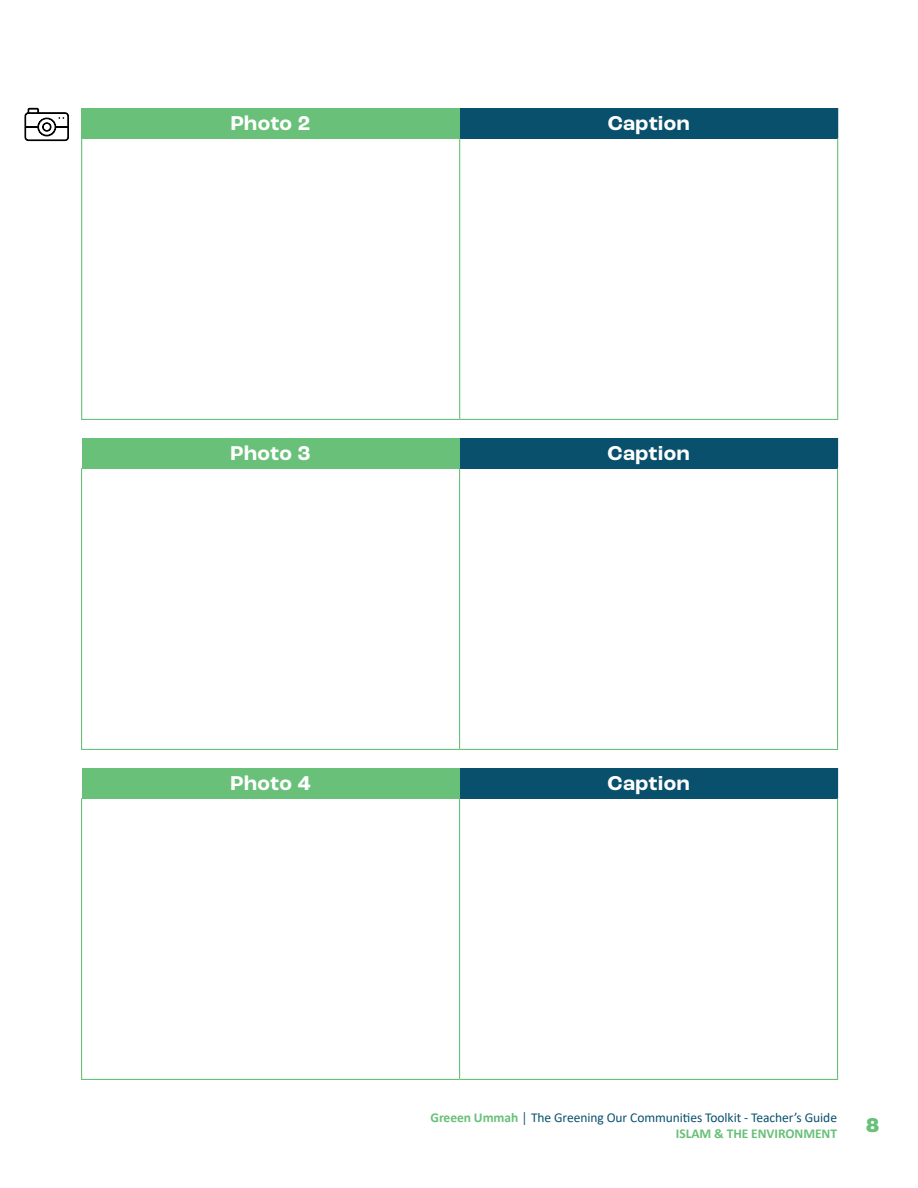
<style>
.page{position:relative;width:918px;height:1188px;background:#fff}
.page>*{position:absolute;margin:0;border:0;box-sizing:border-box;transform-origin:0 0}
.t1{font:700 21px "Roc Grotesk";letter-spacing:.025em;color:#fff}
.t2{font:800 21px "Roc Grotesk";color:#69c079}
.t3{font:13.5px/16.5px "Calibri";letter-spacing:-.005em;color:#09506d;text-align:right}
.s1{font-weight:700;color:#69c079}
.s2{font-weight:700}
</style>
<div class="page">
<div style="left:82px;top:108px;width:378px;height:30px;background:#69c079"></div>
<div style="left:460px;top:108px;width:378px;height:30px;background:#09506d"></div>
<hr style="left:81px;top:138px;width:1px;height:281px;background:#69c079">
<hr style="left:459px;top:138px;width:1px;height:281px;background:#69c079">
<hr style="left:837px;top:138px;width:1px;height:281px;background:#69c079">
<hr style="left:81px;top:419px;width:379px;height:1px;background:#69c079">
<hr style="left:460px;top:419px;width:378px;height:1px;background:#69c079">
<div style="left:82px;top:438px;width:378px;height:30px;background:#69c079"></div>
<div style="left:460px;top:438px;width:378px;height:30px;background:#09506d"></div>
<hr style="left:81px;top:468px;width:1px;height:281px;background:#69c079">
<hr style="left:459px;top:468px;width:1px;height:281px;background:#69c079">
<hr style="left:837px;top:468px;width:1px;height:281px;background:#69c079">
<hr style="left:81px;top:749px;width:379px;height:1px;background:#69c079">
<hr style="left:460px;top:749px;width:378px;height:1px;background:#69c079">
<div style="left:82px;top:768px;width:378px;height:30px;background:#69c079"></div>
<div style="left:460px;top:768px;width:378px;height:30px;background:#09506d"></div>
<hr style="left:81px;top:798px;width:1px;height:281px;background:#69c079">
<hr style="left:459px;top:798px;width:1px;height:281px;background:#69c079">
<hr style="left:837px;top:798px;width:1px;height:281px;background:#69c079">
<hr style="left:81px;top:1079px;width:379px;height:1px;background:#69c079">
<hr style="left:460px;top:1079px;width:378px;height:1px;background:#69c079">
<svg style="left:24px;top:108px;width:45px;height:33px"></svg>
<h1 class="t1" style="left:231px;top:110px;width:81px">Photo 2</h1>
<h1 class="t1" style="left:608px;top:110px;width:83px">Caption</h1>
<h1 class="t1" style="left:231px;top:440px;width:81px">Photo 3</h1>
<h1 class="t1" style="left:608px;top:440px;width:83px">Caption</h1>
<h1 class="t1" style="left:231px;top:770px;width:81px">Photo 4</h1>
<h1 class="t1" style="left:608px;top:770px;width:83px">Caption</h1>
<p class="t3" style="left:431px;top:1109px;width:408px"><span class="s1">Greeen Ummah</span> <span class="s2">│</span> The Greening Our Communities Toolkit - Teacher’s Guide<br><span class="s1">ISLAM &amp; THE ENVIRONMENT</span></p>
<h1 class="t2" style="left:866px;top:1112px;width:15px">8</h1>
</div>
